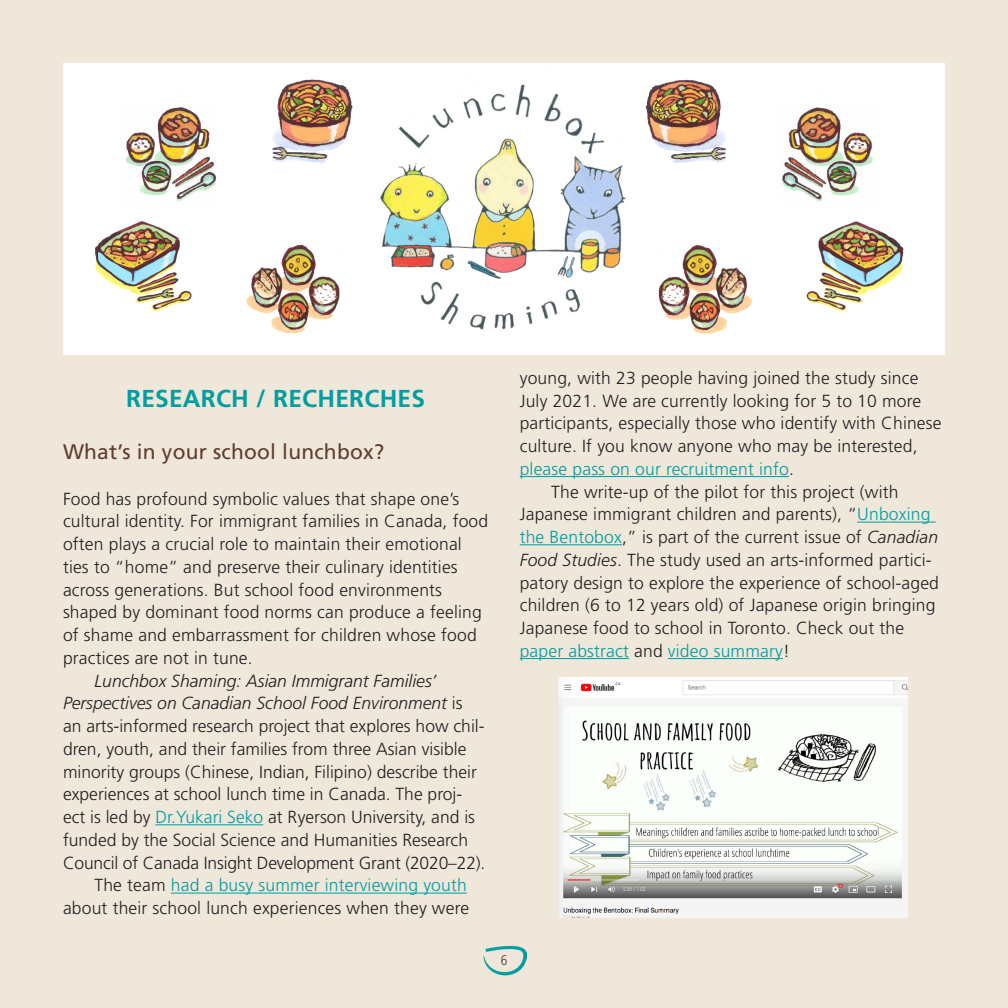
<style>
.page{position:relative;width:1008px;height:1008px;background:#eee7da}
.page>*{position:absolute;margin:0;border:0;box-sizing:border-box;transform-origin:0 0}
.Paragraph_Style_1{font:700 24.5px "Frutiger LT Std";letter-spacing:.01em;color:#009ea1}
.Paragraph_Style_1-2{font:21px "Frutiger LT Std";letter-spacing:.01em;color:#5f3d30}
.Paragraph_Style_1-3{font:300 17.5px/22.8px "Frutiger LT Std";letter-spacing:.01em;color:#231f20}
.t1{font:300 condensed 14px "Frutiger LT Std";color:#5f3d30}
.s1{font-style:italic}
.s2{color:#009ea1}
</style>
<div class="page">
<img style="left:484px;top:946px;width:42px;height:30px">
<hr style="left:155px;top:824px;width:108px;height:1px;background:#009ea1">
<hr style="left:171px;top:893px;width:296px;height:1px;background:#009ea1">
<hr style="left:520px;top:476px;width:269px;height:1px;background:#009ea1">
<hr style="left:857px;top:522px;width:79px;height:1px;background:#009ea1">
<hr style="left:520px;top:544px;width:102px;height:1px;background:#009ea1">
<hr style="left:520px;top:658px;width:109px;height:1px;background:#009ea1">
<hr style="left:668px;top:658px;width:115px;height:1px;background:#009ea1">
<img style="left:63px;top:63px;width:882px;height:292px">
<img style="left:558px;top:678px;width:349px;height:239px">
<p class="Paragraph_Style_1" style="left:126px;top:384px;width:300px">RESEARCH / RECHERCHES</p>
<p class="Paragraph_Style_1-2" style="left:63px;top:439px;width:323px">What’s in your school lunchbox?</p>
<p class="Paragraph_Style_1-3" style="left:63px;top:487px;width:427px">Food has profound symbolic values that shape one’s cultural identity. For immigrant families in Canada, food often plays a crucial role to maintain their emotional ties to “home” and preserve their culinary identities across generations. But school food environments shaped by dominant food norms can produce a feeling of shame and embarrassment for children whose food practices are not in tune.</p>
<p class="Paragraph_Style_1-3" style="left:63px;top:669px;width:424px;text-indent:32px"><span class="s1">Lunchbox Shaming: Asian Immigrant Families’ Perspectives on Canadian School Food Environment</span> is<br>an arts-informed research project that explores how chil&shy;dren, youth, and their families from three Asian visible minority groups (Chinese, Indian, Filipino) describe their experiences at school lunch time in Canada. The proj&shy;ect is led by <span class="s2">Dr.Yukari Seko</span> at Ryerson University, and is funded by the Social Science and Humanities Research Council of Canada Insight Development Grant (2020–22).</p>
<p class="Paragraph_Style_1-3" style="left:63px;top:874px;width:408px;text-align:right">The team <span class="s2">had a busy summer interviewing youth </span>about their school lunch experiences when they were</p>
<p class="Paragraph_Style_1-3" style="left:520px;top:367px;width:423px">young, with 23 people having joined the study since July 2021. We are currently looking for 5 to 10 more participants, especially those who identify with Chinese culture. If you know anyone who may be interested, <span class="s2">please pass on our recruitment info</span>.</p>
<p class="Paragraph_Style_1-3" style="left:520px;top:480px;width:421px;text-indent:32px">The write-up of the pilot for this project (with Japanese immigrant children and parents), “<span class="s2">Unboxing the Bentobox</span>,” is part of the current issue of <span class="s1">Canadian Food Studies</span>. The study used an arts-informed partici&shy;patory design to explore the experience of school-aged children (6 to 12 years old) of Japanese origin bringing Japanese food to school in Toronto. Check out the <span class="s2">paper abstract</span> and <span class="s2">video summary</span>!</p>
<p class="t1" style="left:501px;top:952px;width:8px">6</p>
</div>
